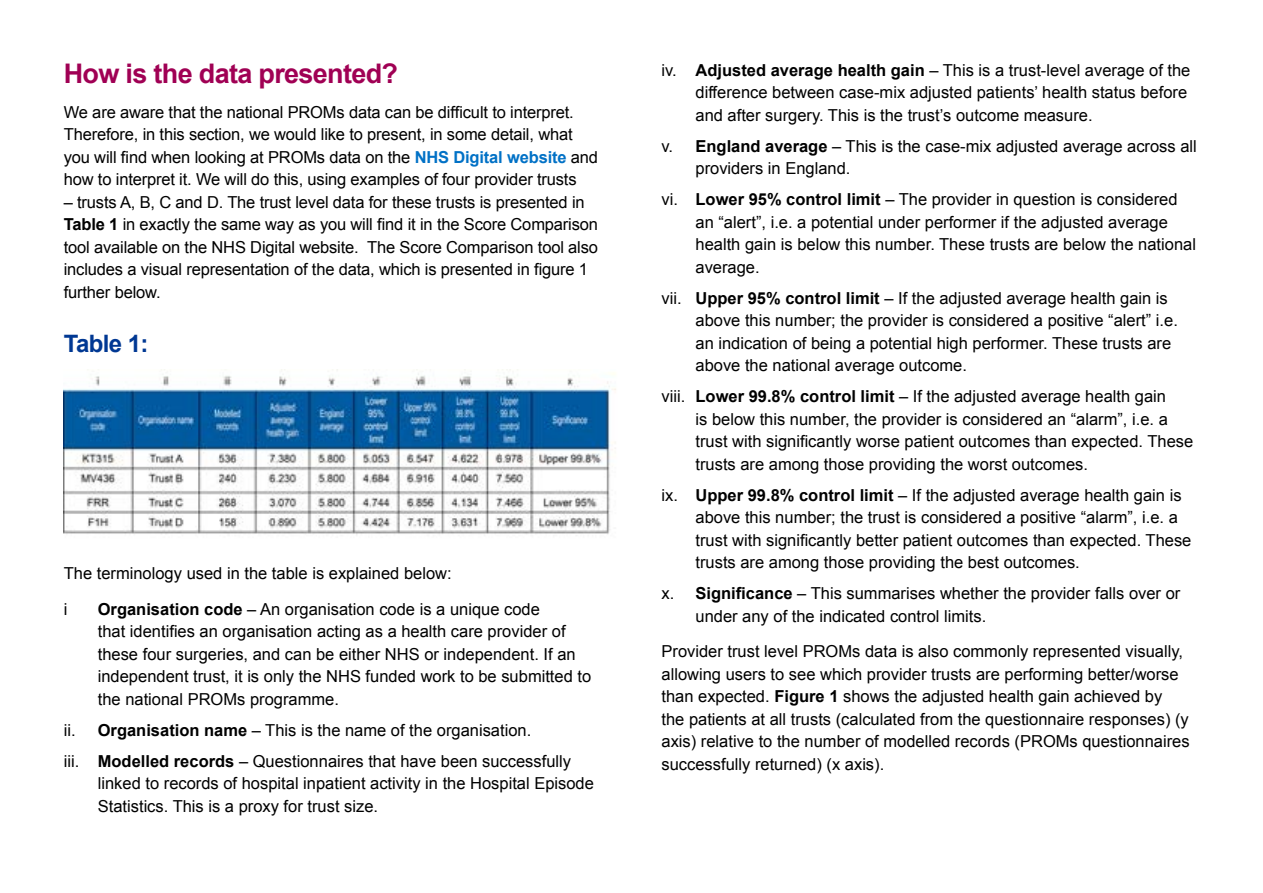
<style>
.page{position:relative;width:1263px;height:893px;background:#fff}
.page>*{position:absolute;margin:0;border:0;box-sizing:border-box;transform-origin:0 0}
.Main_text{font:700 27px "Arial";letter-spacing:-.025em;color:#a00054}
.Case_study_heading{font:700 24px "Arial";letter-spacing:-.025em;color:#003893}
.Main_text-2{font:16.5px/22.5px "Arial";color:#000}
.Case_study_heading-2{font:16.5px "Arial";color:#000}
.s1{font-weight:700;color:#0171c6}
.s2{font-weight:700}
</style>
<div class="page">
<img style="left:64px;top:370px;width:552px;height:165px">
<p class="Main_text" style="left:64px;top:56px;width:336px">How is the data presented?</p>
<p class="Main_text-2" style="left:64px;top:101px;width:536px">We are aware that the national PROMs data can be difficult to interpret.<br>Therefore, in this section, we would like to present, in some detail, what you will find when looking at PROMs data on the <span class="s1">NHS Digital website</span> and how to interpret it. We will do this, using examples of four provider trusts</p>
<p class="Main_text-2" style="left:64px;top:191px;width:536px">– trusts A, B, C and D. The trust level data for these trusts is presented in <span class="s2">Table 1</span> in exactly the same way as you will find it in the Score Comparison tool available on the NHS Digital website. The Score Comparison tool also includes a visual representation of the data, which is presented in figure 1 further below.</p>
<p class="Case_study_heading" style="left:64px;top:328px;width:86px">Table 1:</p>
<p class="Case_study_heading-2" style="left:64px;top:563px;width:389px">The terminology used in the table is explained below:</p>
<p class="Main_text-2" style="left:64px;top:598px;width:5px">i</p>
<p class="Main_text-2" style="left:98px;top:598px;width:495px"><span class="s2">Organisation code</span> – An organisation code is a unique code<br>that identifies an organisation acting as a health care provider of these four surgeries, and can be either NHS or independent. If an independent trust, it is only the NHS funded work to be submitted to the national PROMs programme.</p>
<p class="Main_text-2" style="left:64px;top:719px;width:469px">ii. <span class="s2">Organisation name</span> – This is the name of the organisation.</p>
<p class="Main_text-2" style="left:98px;top:750px;width:498px;text-indent:-34px">iii. <span class="s2">Modelled records</span> – Questionnaires that have been successfully linked to records of hospital inpatient activity in the Hospital Episode<br>Statistics. This is a proxy for trust size.</p>
<p class="Main_text-2" style="left:695px;top:59px;width:496px;text-indent:-34px">iv. <span class="s2">Adjusted average health gain</span> – This is a trust-level average of the difference between case-mix adjusted patients’ health status before and after surgery. This is the trust’s outcome measure.</p>
<p class="Main_text-2" style="left:695px;top:135px;width:503px;text-indent:-34px">v. <span class="s2">England average</span> – This is the case-mix adjusted average across all providers in England.</p>
<p class="Main_text-2" style="left:695px;top:188px;width:502px;text-indent:-34px">vi. <span class="s2">Lower 95% control limit</span> – The provider in question is considered an “alert”, i.e. a potential under performer if the adjusted average health gain is below this number. These trusts are below the national average.</p>
<p class="Main_text-2" style="left:695px;top:287px;width:484px;text-indent:-34px">vii. <span class="s2">Upper 95% control limit</span> – If the adjusted average health gain is above this number; the provider is considered a positive “alert” i.e. an indication of being a potential high performer. These trusts are above the national average outcome.</p>
<p class="Main_text-2" style="left:695px;top:385px;width:499px;text-indent:-34px">viii. <span class="s2">Lower 99.8% control limit</span> – If the adjusted average health gain<br>is below this number, the provider is considered an “alarm”, i.e. a trust with significantly worse patient outcomes than expected. These trusts are among those providing the worst outcomes.</p>
<p class="Main_text-2" style="left:695px;top:484px;width:497px;text-indent:-34px">ix. <span class="s2">Upper 99.8% control limit</span> – If the adjusted average health gain is above this number; the trust is considered a positive “alarm”, i.e. a trust with significantly better patient outcomes than expected. These trusts are among those providing the best outcomes.</p>
<p class="Main_text-2" style="left:695px;top:582px;width:486px;text-indent:-34px">x. <span class="s2">Significance</span> – This summarises whether the provider falls over or under any of the indicated control limits.</p>
<p class="Main_text-2" style="left:661px;top:640px;width:530px">Provider trust level PROMs data is also commonly represented visually, allowing users to see which provider trusts are performing better/worse than expected. <span class="s2">Figure 1</span> shows the adjusted health gain achieved by<br>the patients at all trusts (calculated from the questionnaire responses) (y axis) relative to the number of modelled records (PROMs questionnaires successfully returned) (x axis).</p>
</div>
